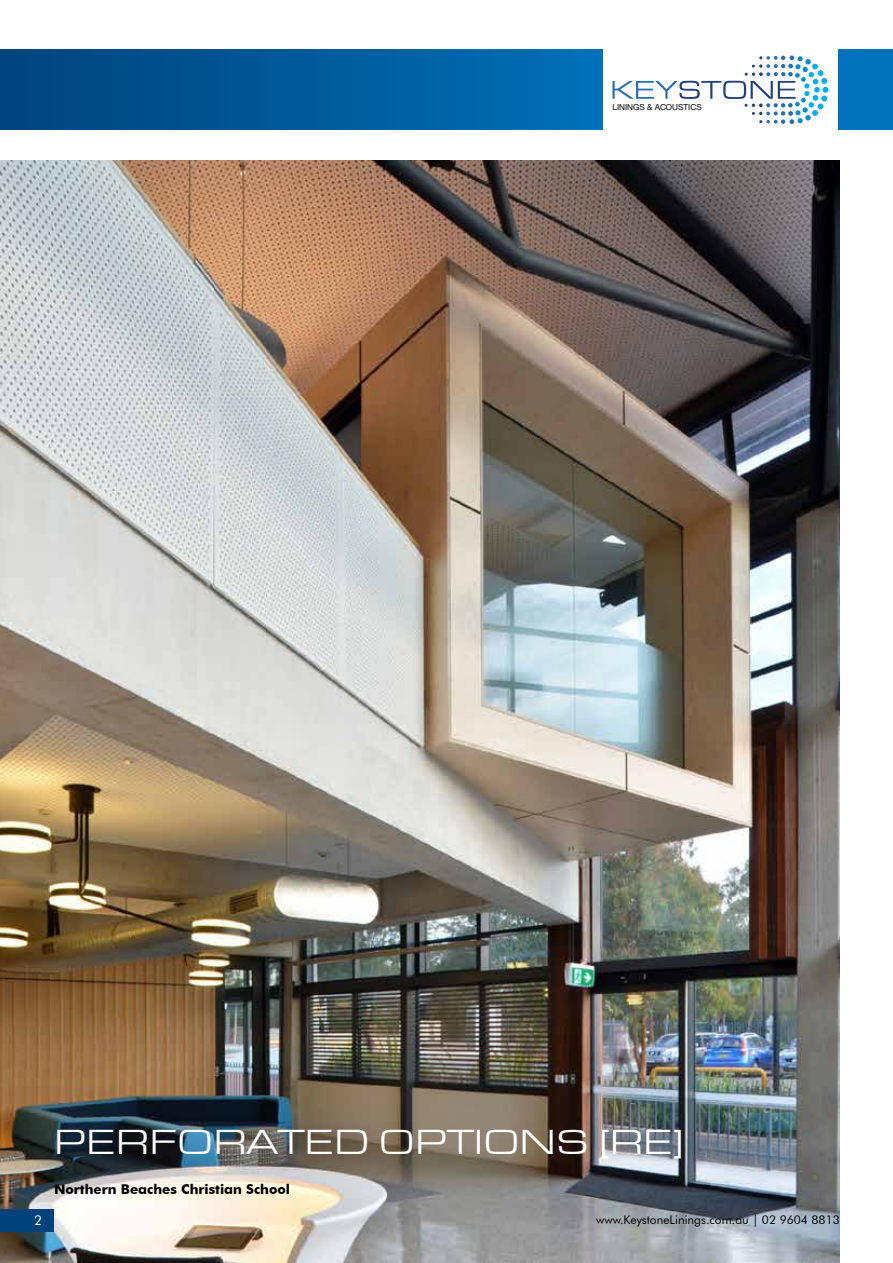
<style>
.page{position:relative;width:893px;height:1263px;background:#fff}
.page>*{position:absolute;margin:0;border:0;box-sizing:border-box;transform-origin:0 0}
.t1{font:36px "Eurostile Extended";color:#fff}
.t2{font:700 13.5px "Futura BT";color:#000}
.t3{font:13.5px "Futura BT";color:#fff}
.t4{font:12px "Futura BT";color:#000}
.t5{font:8.25px "Helvetica Neue";color:#000}
</style>
<div class="page">
<img style="left:0;top:160px;width:840px;height:1103px">
<div style="left:0;top:50px;width:602px;height:80px;background:linear-gradient(to right,#00437b,#0070b8)"></div>
<div style="left:839px;top:50px;width:54px;height:80px;background:#0072bc"></div>
<svg style="left:612px;top:56px;width:216px;height:68px"></svg>
<div style="left:0;top:1209px;width:54px;height:22px;background:#00437b"></div>
<p class="t5" style="left:612px;top:102px;width:91px">LININGS &amp; ACOUSTICS</p>
<h1 class="t1" style="left:54px;top:1123px;width:633px">PERFORATED OPTIONS [re]</h1>
<p class="t2" style="left:54px;top:1181px;width:238px">Northern Beaches Christian School</p>
<p class="t3" style="left:34px;top:1212px;width:9px">2</p>
<p class="t4" style="left:596px;top:1212px;width:245px">www.KeystoneLinings.com.au | 02 9604 8813</p>
</div>
